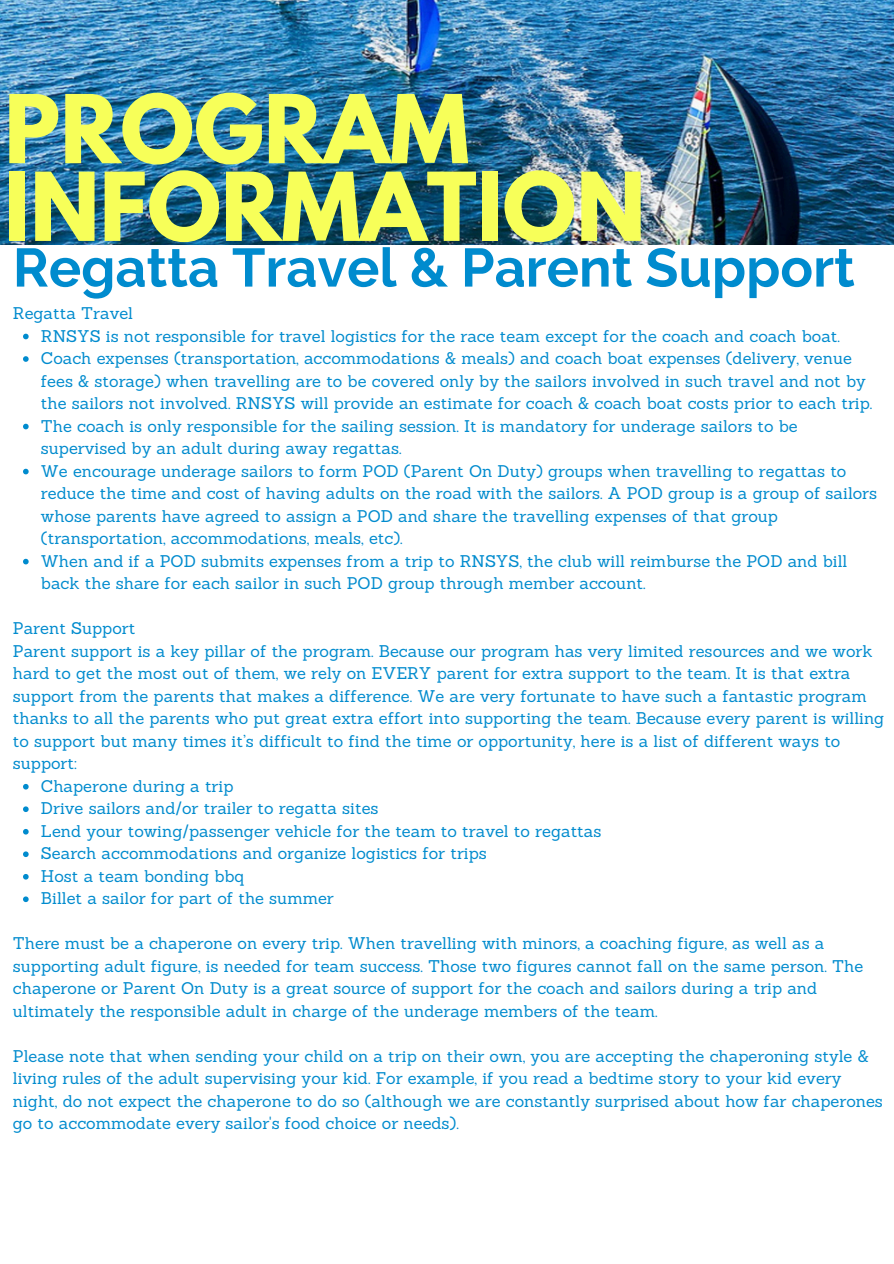
<style>
.page{position:relative;width:894px;height:1264px;background:#fff}
.page>*{position:absolute;margin:0;border:0;box-sizing:border-box;transform-origin:0 0}
.t1{font:700 84px/77.7px "League Spartan";color:#f7ff59}
.t2{font:700 54px "Raleway";color:#008bce}
.t3{font:16.5px/22.5px "Sanchez";color:#008bce}
</style>
<div class="page">
<svg style="left:23px;top:334px;width:6px;height:5px"></svg>
<svg style="left:23px;top:356px;width:6px;height:6px"></svg>
<svg style="left:23px;top:424px;width:6px;height:5px"></svg>
<svg style="left:23px;top:469px;width:6px;height:5px"></svg>
<svg style="left:23px;top:559px;width:6px;height:5px"></svg>
<svg style="left:23px;top:784px;width:6px;height:5px"></svg>
<svg style="left:23px;top:806px;width:6px;height:6px"></svg>
<svg style="left:23px;top:829px;width:6px;height:5px"></svg>
<svg style="left:23px;top:851px;width:6px;height:6px"></svg>
<svg style="left:23px;top:874px;width:6px;height:5px"></svg>
<svg style="left:23px;top:896px;width:6px;height:6px"></svg>
<img style="left:0;top:0;width:893px;height:244px">
<p class="t1" style="left:4px;top:101px;width:642px">PROGRAM<br>INFORMATION</p>
<p class="t2" style="left:13px;top:236px;width:843px">Regatta Travel &amp; Parent Support</p>
<p class="t3" style="left:13px;top:302px;width:122px">Regatta Travel</p>
<h1 class="t3" style="left:41px;top:324px;width:800px">RNSYS is not responsible for travel logistics for the race team except for the coach and coach boat.</h1>
<h2 class="t3" style="left:41px;top:347px;width:832px">Coach expenses (transportation, accommodations &amp; meals) and coach boat expenses (delivery, venue fees &amp; storage) when travelling are to be covered only by the sailors involved in such travel and not by the sailors not involved. RNSYS will provide an estimate for coach &amp; coach boat costs prior to each trip.</h2>
<p class="t3" style="left:41px;top:414px;width:758px">The coach is only responsible for the sailing session. It is mandatory for underage sailors to be supervised by an adult during away regattas.</p>
<p class="t3" style="left:41px;top:459px;width:837px">We encourage underage sailors to form POD (Parent On Duty) groups when travelling to regattas to reduce the time and cost of having adults on the road with the sailors. A POD group is a group of sailors whose parents have agreed to assign a POD and share the travelling expenses of that group (transportation, accommodations, meals, etc).</p>
<p class="t3" style="left:41px;top:549px;width:807px">When and if a POD submits expenses from a trip to RNSYS, the club will reimburse the POD and bill back the share for each sailor in such POD group through member account.</p>
<p class="t3" style="left:13px;top:617px;width:124px">Parent Support</p>
<p class="t3" style="left:13px;top:639px;width:872px">Parent support is a key pillar of the program. Because our program has very limited resources and we work hard to get the most out of them, we rely on EVERY parent for extra support to the team. It is that extra support from the parents that makes a difference. We are very fortunate to have such a fantastic program thanks to all the parents who put great extra effort into supporting the team. Because every parent is willing to support but many times it’s difficult to find the time or opportunity, here is a list of different ways to support:</p>
<p class="t3" style="left:41px;top:774px;width:194px">Chaperone during a trip</p>
<p class="t3" style="left:41px;top:797px;width:339px">Drive sailors and/or trailer to regatta sites</p>
<p class="t3" style="left:41px;top:819px;width:562px">Lend your towing/passenger vehicle for the team to travel to regattas</p>
<p class="t3" style="left:41px;top:842px;width:447px">Search accommodations and organize logistics for trips</p>
<p class="t3" style="left:41px;top:864px;width:205px">Host a team bonding bbq</p>
<p class="t3" style="left:41px;top:887px;width:294px">Billet a sailor for part of the summer</p>
<p class="t3" style="left:13px;top:932px;width:851px">There must be a chaperone on every trip. When travelling with minors, a coaching figure, as well as a supporting adult figure, is needed for team success. Those two figures cannot fall on the same person. The chaperone or Parent On Duty is a great source of support for the coach and sailors during a trip and ultimately the responsible adult in charge of the underage members of the team.</p>
<p class="t3" style="left:13px;top:1044px;width:871px">Please note that when sending your child on a trip on their own, you are accepting the chaperoning style &amp; living rules of the adult supervising your kid. For example, if you read a bedtime story to your kid every night, do not expect the chaperone to do so (although we are constantly surprised about how far chaperones go to accommodate every sailor's food choice or needs).</p>
</div>
